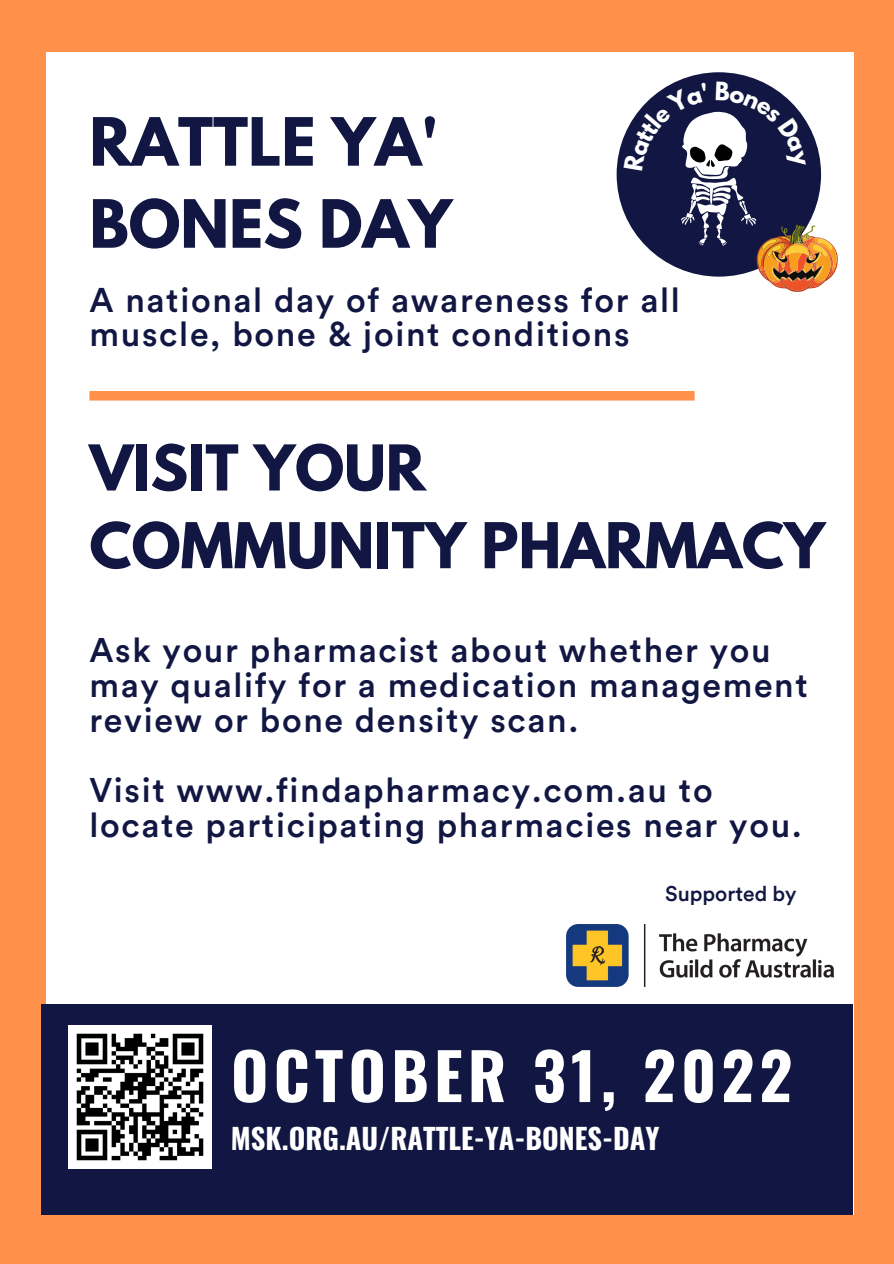
<style>
.page{position:relative;width:894px;height:1264px;background:#fff}
.page>*{position:absolute;margin:0;border:0;box-sizing:border-box;transform-origin:0 0}
.t1{font:700 64.05px "Oswald";letter-spacing:.08em;color:#fff}
.t2{font:700 58.95px/82.1px "League Spartan";color:#111742}
.t3{font:700 55.95px/77.7px "League Spartan";color:#111742}
.t4{font:500 33.9px/35px "Circular Std";letter-spacing:.05em;color:#111742}
.t5{font:700 28.5px "Oswald";color:#fff}
.t6{font:500 21px "Circular Std";color:#111742}
</style>
<div class="page">
<div style="left:0;top:0;width:893px;height:1263px;background:#ff914d"></div>
<div style="left:46px;top:52px;width:807px;height:1162px;background:#fff"></div>
<div style="left:42px;top:1004px;width:810px;height:210px;background:#111742"></div>
<img style="left:68px;top:1025px;width:143px;height:143px">
<img style="left:566px;top:924px;width:267px;height:62px">
<div style="left:616px;top:72px;width:204px;height:204px;background:#111742;border-radius:50%"></div>
<div style="left:89px;top:391px;width:605px;height:9px;background:#ff914d"></div>
<svg style="left:623px;top:81px;width:214px;height:211px"></svg>
<h2 class="t2" style="left:89px;top:108px;width:364px">RATTLE YA'<br>BONES DAY</h2>
<p class="t4" style="left:89px;top:284px;width:591px;line-height:34.2px">A national day of awareness for all muscle, bone &amp; joint conditions</p>
<h3 class="t3" style="left:89px;top:436px;width:737px">VISIT YOUR<br>COMMUNITY PHARMACY</h3>
<p class="t4" style="left:89px;top:634px;width:719px">Ask your pharmacist about whether you may qualify for a medication management review or bone density scan.</p>
<p class="t4" style="left:89px;top:774px;width:713px">Visit www.findapharmacy.com.au to locate participating pharmacies near you.</p>
<p class="t6" style="left:665px;top:883px;width:133px">Supported by</p>
<h1 class="t1" style="left:231px;top:1025px;width:562px">OCTOBER 31, 2022</h1>
<p class="t5" style="left:231px;top:1115px;width:430px">MSK.ORG.AU/RATTLE-YA-BONES-DAY</p>
</div>
